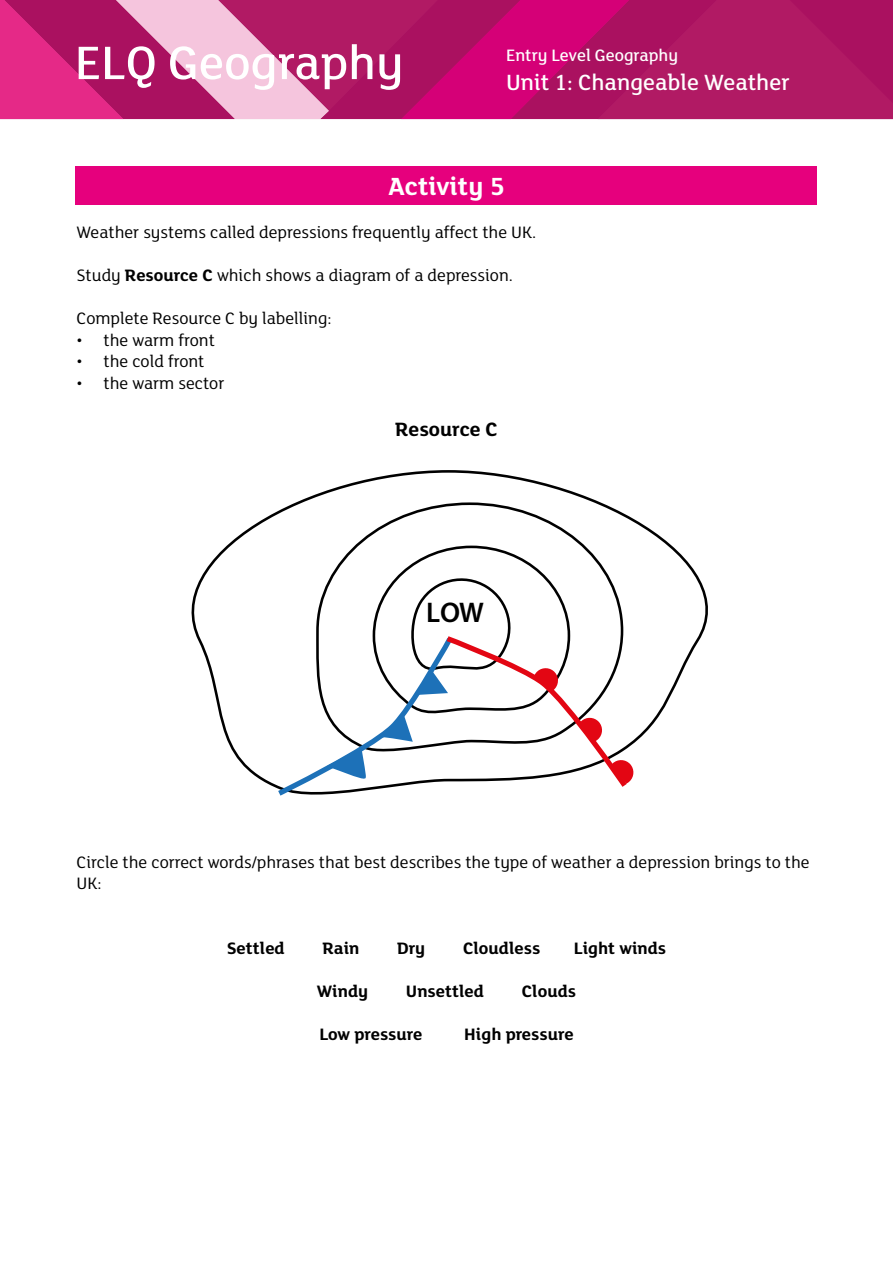
<style>
.page{position:relative;width:893px;height:1263px;background:#fff}
.page>*{position:absolute;margin:0;border:0;box-sizing:border-box;transform-origin:0 0}
.t1{font:500 51px "FS Lola";color:#fff}
.t2{font:600 28.5px "Myriad Pro";color:#000}
.t3{font:700 27px "FS Lola";color:#fff}
.t4{font:500 24px "FS Lola";color:#fff}
.t5{font:700 21px "FS Lola";color:#000}
.t6{font:18px/21.6px "FS Lola";color:#000}
.t7{font:700 18px "FS Lola";color:#000}
.t8{font:500 18px "FS Lola";color:#fff}
.s1{font-weight:700}
</style>
<div class="page">
<svg style="left:0;top:0;width:893px;height:119px;background:#be2875"></svg>
<div style="left:75px;top:166px;width:741px;height:39px;background:#e6007d"></div>
<svg style="left:191px;top:470px;width:517px;height:317px"></svg>
<svg style="left:274px;top:544px;width:361px;height:252px"></svg>
<h1 class="t1" style="left:75px;top:29px;width:330px">ELQ Geography</h1>
<p class="t8" style="left:506px;top:43px;width:174px">Entry Level Geography</p>
<h3 class="t4" style="left:506px;top:66px;width:285px">Unit 1: Changeable Weather</h3>
<h3 class="t3" style="left:388px;top:167px;width:118px">Activity 5</h3>
<p class="t6" style="left:77px;top:220px;width:461px">Weather systems called depressions frequently affect the UK.</p>
<p class="t6" style="left:77px;top:264px;width:438px">Study <span class="s1">Resource C</span> which shows a diagram of a depression.</p>
<p class="t6" style="left:77px;top:307px;width:257px">Complete Resource C by labelling:</p>
<p class="t6" style="left:77px;top:328px;width:140px">• the warm front</p>
<p class="t6" style="left:77px;top:350px;width:129px">• the cold front</p>
<p class="t6" style="left:77px;top:372px;width:149px">• the warm sector</p>
<p class="t5" style="left:395px;top:415px;width:104px">Resource C</p>
<h2 class="t2" style="left:426px;top:597px;width:59px">LOW</h2>
<p class="t6" style="left:77px;top:850px;width:735px">Circle the correct words/phrases that best describes the type of weather a depression brings to the<br>UK:</p>
<p class="t7" style="left:227px;top:936px;width:59px">Settled</p>
<p class="t7" style="left:323px;top:936px;width:38px">Rain</p>
<p class="t7" style="left:397px;top:936px;width:30px">Dry</p>
<p class="t7" style="left:463px;top:936px;width:79px">Cloudless</p>
<p class="t7" style="left:574px;top:936px;width:94px">Light winds</p>
<p class="t7" style="left:317px;top:978px;width:53px">Windy</p>
<p class="t7" style="left:406px;top:978px;width:80px">Unsettled</p>
<p class="t7" style="left:522px;top:978px;width:56px">Clouds</p>
<p class="t7" style="left:319px;top:1021px;width:105px">Low pressure</p>
<p class="t7" style="left:464px;top:1021px;width:111px">High pressure</p>
</div>
